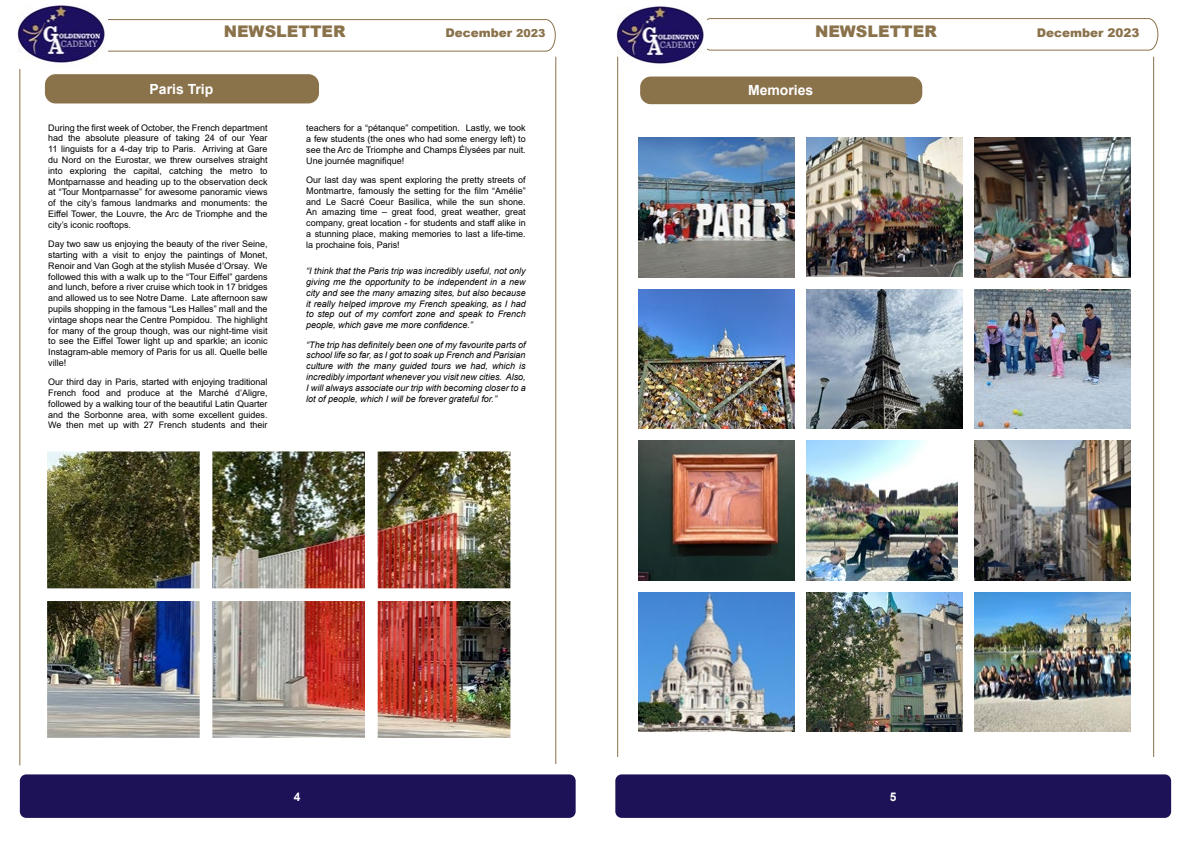
<style>
.page{position:relative;width:1191px;height:842px;background:#fff}
.page>*{position:absolute;margin:0;border:0;box-sizing:border-box;transform-origin:0 0}
.t1{font:900 16px "Arial";color:#8a724b}
.t2{font:700 14px "Arial";color:#fff}
.t3{font:900 12px "Arial";color:#8a724b}
.t4{font:700 12px "Arial";color:#fff}
.t5{font:9px/10.8px "Arial";color:#000;text-align:justify}
.t6{font:italic 9px/10.8px "Arial";color:#000;text-align:justify}
.s1{font-size:11px}
</style>
<div class="page">
<div style="left:20px;top:774px;width:555px;height:44px;background:#1d1157;border-radius:6px"></div>
<div style="left:615px;top:774px;width:556px;height:44px;background:#1d1157;border-radius:6px"></div>
<svg style="left:108px;top:19px;width:448px;height:33px"></svg>
<svg style="left:707px;top:18px;width:451px;height:33px"></svg>
<img style="left:617px;top:7px;width:87px;height:63px">
<hr style="left:617px;top:57px;width:1px;height:700px;background:#8a724b">
<hr style="left:555px;top:57px;width:1px;height:707px;background:#8a724b">
<hr style="left:1153px;top:57px;width:1px;height:700px;background:#8a724b">
<hr style="left:19px;top:57px;width:1px;height:708px;background:#8a724b">
<img style="left:18px;top:6px;width:87px;height:63px">
<div style="left:45px;top:74px;width:274px;height:29px;background:#8a724b;border-radius:11px"></div>
<div style="left:640px;top:77px;width:282px;height:27px;background:#8a724b;border-radius:11px"></div>
<img style="left:47px;top:451px;width:463px;height:287px">
<img style="left:638px;top:137px;width:156px;height:140px">
<img style="left:806px;top:137px;width:156px;height:139px">
<img style="left:974px;top:138px;width:156px;height:139px">
<img style="left:638px;top:289px;width:156px;height:140px">
<img style="left:806px;top:289px;width:156px;height:140px">
<img style="left:974px;top:289px;width:156px;height:140px">
<img style="left:638px;top:441px;width:156px;height:139px">
<img style="left:806px;top:441px;width:152px;height:139px">
<img style="left:974px;top:441px;width:156px;height:139px">
<img style="left:638px;top:592px;width:156px;height:140px">
<img style="left:806px;top:592px;width:156px;height:140px">
<img style="left:974px;top:592px;width:156px;height:140px">
<h1 class="t1" style="left:224px;top:20px;width:123px">NEWSLETTER</h1>
<h3 class="t3" style="left:445px;top:24px;width:101px">December <span class="s1">2023</span></h3>
<h1 class="t1" style="left:815px;top:20px;width:123px">NEWSLETTER</h1>
<h3 class="t3" style="left:1036px;top:24px;width:104px">December 2023</h3>
<h2 class="t2" style="left:150px;top:79px;width:65px">Paris Trip</h2>
<h2 class="t2" style="left:748px;top:81px;width:67px">Memories</h2>
<p class="t5" style="left:48px;top:122px;width:221px">During the first week of October, the French department had the absolute pleasure of taking 24 of our Year 11 linguists for a 4-day trip to Paris. Arriving at Gare du Nord on the Eurostar, we threw ourselves straight into exploring the capital, catching the metro to Montparnasse and heading up to the observation deck at “Tour Montparnasse” for awesome panoramic views of the city’s famous landmarks and monuments: the Eiffel Tower, the Louvre, the Arc de Triomphe and the city’s iconic rooftops.</p>
<p class="t5" style="left:48px;top:238px;width:221px">Day two saw us enjoying the beauty of the river Seine, starting with a visit to enjoy the paintings of Monet, Renoir and Van Gogh at the stylish Musée d’Orsay. We followed this with a walk up to the “Tour Eiffel” gardens and lunch, before a river cruise which took in 17 bridges and allowed us to see Notre Dame. Late afternoon saw pupils shopping in the famous “Les Halles” mall and the vintage shops near the Centre Pompidou. The highlight for many of the group though, was our night-time visit to see the Eiffel Tower light up and sparkle; an iconic Instagram-able memory of Paris for us all. Quelle belle ville!</p>
<p class="t5" style="left:48px;top:377px;width:221px">Our third day in Paris, started with enjoying traditional French food and produce at the Marché d’Aligre, followed by a walking tour of the beautiful Latin Quarter and the Sorbonne area, with some excellent guides.<br>We then met up with 27 French students and their</p>
<p class="t5" style="left:306px;top:123px;width:221px">teachers for a “pétanque” competition. Lastly, we took a few students (the ones who had some energy left) to see the Arc de Triomphe and Champs Élysées par nuit.<br>Une journée magnifique!</p>
<p class="t5" style="left:306px;top:174px;width:221px">Our last day was spent exploring the pretty streets of Montmartre, famously the setting for the film “Amélie” and Le Sacré Coeur Basilica, while the sun shone.<br>An amazing time – great food, great weather, great company, great location - for students and staff alike in a stunning place, making memories to last a life-time. la prochaine fois, Paris!</p>
<p class="t6" style="left:306px;top:266px;width:221px">“I think that the Paris trip was incredibly useful, not only giving me the opportunity to be independent in a new city and see the many amazing sites, but also because it really helped improve my French speaking, as I had to step out of my comfort zone and speak to French people, which gave me more confidence.”</p>
<p class="t6" style="left:306px;top:339px;width:221px">“The trip has definitely been one of my favourite parts of school life so far, as I got to soak up French and Parisian culture with the many guided tours we had, which is incredibly important whenever you visit new cities. Also, I will always associate our trip with becoming closer to a lot of people, which I will be forever grateful for.”</p>
<h3 class="t4" style="left:294px;top:788px;width:8px">4</h3>
<h3 class="t4" style="left:890px;top:788px;width:8px">5</h3>
</div>
